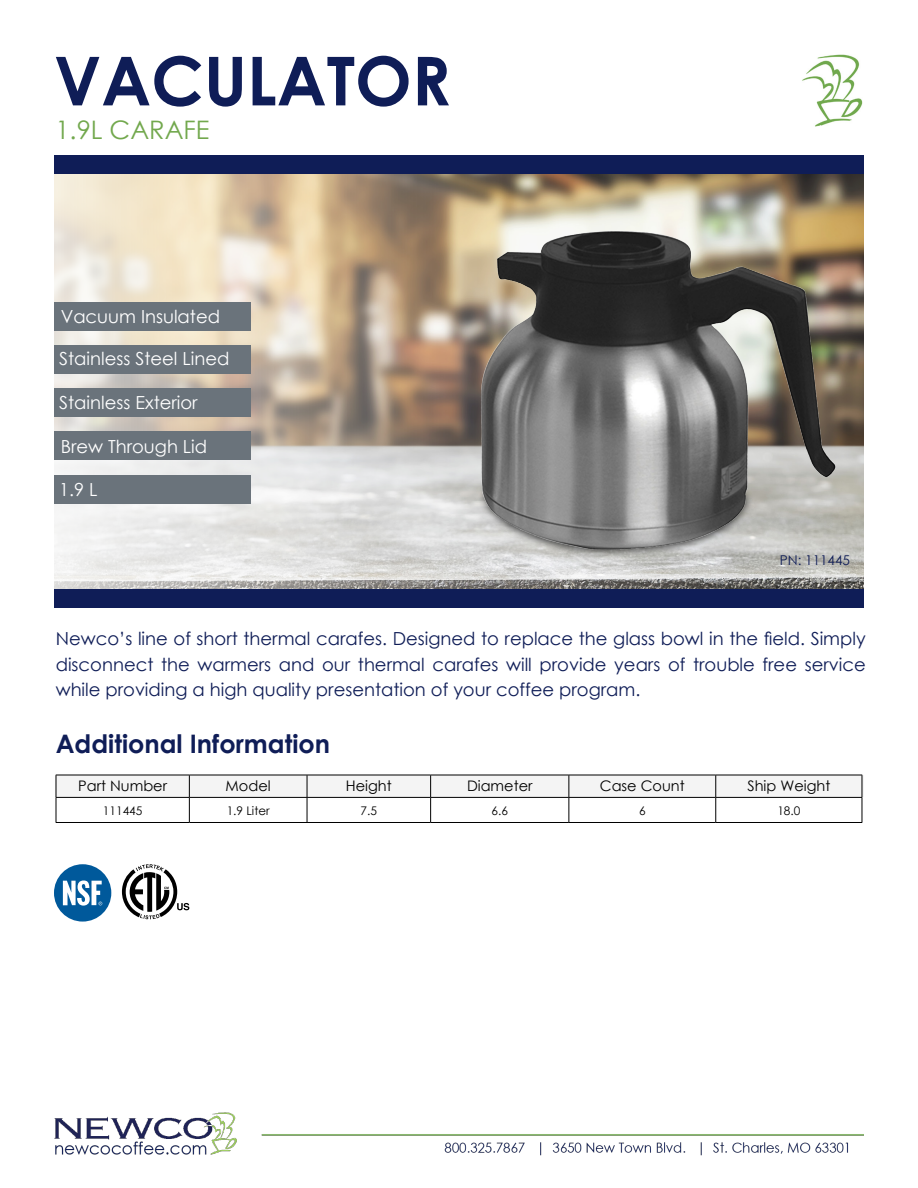
<style>
.page{position:relative;width:918px;height:1188px;background:#fff}
.page>*{position:absolute;margin:0;border:0;box-sizing:border-box;transform-origin:0 0}
.t1{font:700 67.5px "Century Gothic";color:#0f1d57}
.t2{font:700 25.5px "Century Gothic";color:#0f1d57}
.t3{font:25.5px "Century Gothic";color:#72a84d}
.t4{font:18px/25.5px "Century Gothic";color:#0f1d57;text-align:justify}
.t5{font:18px "Century Gothic";color:#fff}
.t6{font:14.55px "Century Gothic";color:#000}
.t7{font:13.5px "Century Gothic";color:#0f1d57}
.t8{font:11.85px "Century Gothic";color:#000}
</style>
<div class="page">
<img style="left:54px;top:174px;width:810px;height:415px">
<img style="left:54px;top:1113px;width:810px;height:42px">
<img style="left:802px;top:54px;width:60px;height:73px">
<div style="left:54px;top:155px;width:810px;height:19px;background:#0f1d57"></div>
<div style="left:54px;top:589px;width:810px;height:19px;background:#0f1d57"></div>
<div style="left:54px;top:302px;width:197px;height:29px;background:#6a737b"></div>
<div style="left:54px;top:345px;width:197px;height:29px;background:#6a737b"></div>
<div style="left:54px;top:388px;width:197px;height:29px;background:#6a737b"></div>
<div style="left:54px;top:431px;width:197px;height:29px;background:#6a737b"></div>
<div style="left:54px;top:475px;width:197px;height:29px;background:#6a737b"></div>
<div style="left:54px;top:864px;width:57px;height:58px;background:#00599b;border-radius:50%"></div>
<svg style="left:63px;top:881px;width:39px;height:25px"></svg>
<svg style="left:122px;top:864px;width:67px;height:55px"></svg>
<div style="left:56px;top:776px;width:808px;height:21px;background:#f4f4f4"></div>
<hr style="left:56px;top:775px;width:133px;height:1px;background:#000">
<hr style="left:189px;top:775px;width:118px;height:1px;background:#000">
<hr style="left:307px;top:775px;width:124px;height:1px;background:#000">
<hr style="left:431px;top:775px;width:138px;height:1px;background:#000">
<hr style="left:569px;top:775px;width:147px;height:1px;background:#000">
<hr style="left:716px;top:775px;width:146px;height:1px;background:#000">
<hr style="left:56px;top:797px;width:133px;height:1px;background:#000">
<svg style="left:56px;top:775px;width:1px;height:47px"></svg>
<hr style="left:189px;top:797px;width:118px;height:1px;background:#000">
<svg style="left:189px;top:775px;width:1px;height:47px"></svg>
<hr style="left:307px;top:797px;width:124px;height:1px;background:#000">
<svg style="left:307px;top:775px;width:1px;height:47px"></svg>
<hr style="left:431px;top:797px;width:138px;height:1px;background:#000">
<svg style="left:430px;top:775px;width:1px;height:47px"></svg>
<hr style="left:569px;top:797px;width:147px;height:1px;background:#000">
<svg style="left:569px;top:775px;width:1px;height:47px"></svg>
<hr style="left:716px;top:797px;width:146px;height:1px;background:#000">
<svg style="left:715px;top:775px;width:1px;height:47px"></svg>
<svg style="left:862px;top:775px;width:1px;height:47px"></svg>
<hr style="left:56px;top:822px;width:133px;height:1px;background:#000">
<hr style="left:189px;top:822px;width:118px;height:1px;background:#000">
<hr style="left:307px;top:822px;width:124px;height:1px;background:#000">
<hr style="left:431px;top:822px;width:138px;height:1px;background:#000">
<hr style="left:569px;top:822px;width:147px;height:1px;background:#000">
<hr style="left:716px;top:822px;width:146px;height:1px;background:#000">
<img style="left:459px;top:192px;width:384px;height:384px">
<p class="t1" style="left:54px;top:30px;width:398px">VACULATOR</p>
<p class="t3" style="left:56px;top:112px;width:156px">1.9L CARAFE</p>
<p class="t5" style="left:61px;top:304px;width:161px">Vacuum Insulated</p>
<p class="t5" style="left:59px;top:346px;width:172px">Stainless Steel Lined</p>
<p class="t5" style="left:59px;top:390px;width:140px">Stainless Exterior</p>
<p class="t5" style="left:61px;top:434px;width:148px">Brew Through Lid</p>
<p class="t5" style="left:59px;top:477px;width:40px">1.9 L</p>
<p class="t7" style="left:780px;top:551px;width:72px">PN: 111445</p>
<p class="t4" style="left:56px;top:626px;width:812px">Newco’s line of short thermal carafes. Designed to replace the glass bowl in the field. Simply disconnect the warmers and our thermal carafes will provide years of trouble free service while providing a high quality presentation of your coffee program.</p>
<p class="t2" style="left:56px;top:725px;width:276px">Additional Information</p>
<p class="t6" style="left:78px;top:776px;width:90px">Part Number</p>
<p class="t6" style="left:226px;top:776px;width:47px">Model</p>
<p class="t6" style="left:346px;top:776px;width:47px">Height</p>
<p class="t6" style="left:467px;top:776px;width:67px">Diameter</p>
<p class="t6" style="left:600px;top:776px;width:86px">Case Count</p>
<p class="t6" style="left:747px;top:776px;width:84px">Ship Weight</p>
<p class="t8" style="left:103px;top:803px;width:41px">111445</p>
<p class="t8" style="left:227px;top:803px;width:44px">1.9 Liter</p>
<p class="t8" style="left:361px;top:803px;width:18px">7.5</p>
<p class="t8" style="left:492px;top:803px;width:18px">6.6</p>
<p class="t8" style="left:639px;top:803px;width:8px">6</p>
<p class="t8" style="left:777px;top:803px;width:25px">18.0</p>
</div>
